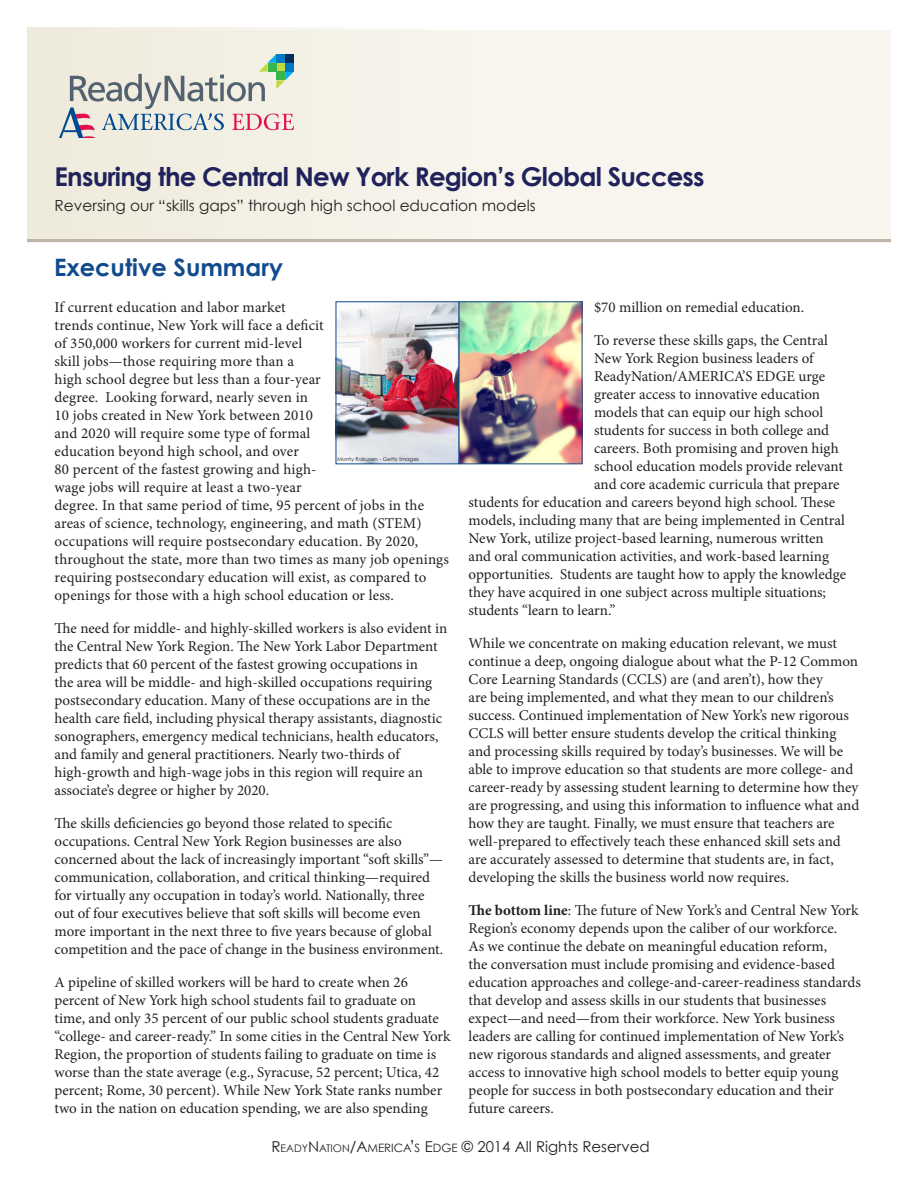
<style>
.page{position:relative;width:918px;height:1188px;background:#fff}
.page>*{position:absolute;margin:0;border:0;box-sizing:border-box;transform-origin:0 0}
.t1{font:700 25.95px "Century Gothic";letter-spacing:-.03em;color:#1f225b}
.t2{font:700 24px "Century Gothic";color:#114b8e}
.t3{font:15.3px "Century Gothic";color:#231f20}
.t4{font:15px/18px "Minion Pro";color:#231f20}
.t5{font:15px "Century Gothic";color:#231f20}
.t6{font:5.55px "Century Gothic";color:#231f20}
.s1{font-weight:700}
.s2{font-style:inherit}
.s3{font-size:10.5px}
.s4{font-size:11.55px}
.s5{font-size:16.5px}
</style>
<div class="page">
<div style="left:27px;top:27px;width:864px;height:212px;background:linear-gradient(to right,#f0eddf,#f9f8f2)"></div>
<hr style="left:27px;top:239px;width:864px;height:3px;background:#beb3a7">
<img style="left:338px;top:303px;width:242px;height:159px">
<div style="left:336px;top:301px;width:123px;height:163px;border:1px solid #114b8e"></div>
<div style="left:459px;top:301px;width:123px;height:163px;border:1px solid #114b8e"></div>
<svg style="left:54px;top:54px;width:240px;height:84px;background:#d4d3cd"></svg>
<p class="t1" style="left:55px;top:160px;width:652px">Ensuring the Central New York Region’s Global Success</p>
<p class="t3" style="left:55px;top:197px;width:483px">Reversing our “skills gaps” through high school education models</p>
<p class="t2" style="left:54px;top:253px;width:230px">Executive Summary</p>
<p class="t4" style="left:55px;top:299px;width:396px">If current education and labor market<br>trends continue, New York will face a deficit<br>of 350,000 workers for current mid-level<br>skill jobs—those requiring more than a<br>high school degree but less than a four-year<br>degree. Looking forward, nearly seven in<br>10 jobs created in New York between 2010<br>and 2020 will require some type of formal<br>education beyond high school, and over<br>80 percent of the fastest growing and high-<br>wage jobs will require at least a two-year<br>degree. In that same period of time, 95 percent of jobs in the areas of science, technology, engineering, and math (STEM) occupations will require postsecondary education. By 2020, throughout the state, more than two times as many job openings requiring postsecondary education will exist, as compared to openings for those with a high school education or less.</p>
<p class="t4" style="left:55px;top:620px;width:394px">The need for middle- and highly-skilled workers is also evident in the Central New York Region. The New York Labor Department predicts that 60 percent of the fastest growing occupations in<br>the area will be middle- and high-skilled occupations requiring postsecondary education. Many of these occupations are in the health care field, including physical therapy assistants, diagnostic sonographers, emergency medical technicians, health educators, and family and general practitioners. Nearly two-thirds of high-growth and high-wage jobs in this region will require an associate’s degree or higher by 2020.</p>
<p class="t4" style="left:55px;top:815px;width:390px">The skills deficiencies go beyond those related to specific occupations. Central New York Region businesses are also concerned about the lack of increasingly important “soft skills”— communication, collaboration, and critical thinking—required for virtually any occupation in today’s world. Nationally, three out of four executives believe that soft skills will become even more important in the next three to five years because of global competition and the pace of change in the business environment.</p>
<p class="t4" style="left:55px;top:974px;width:398px">A pipeline of skilled workers will be hard to create when 26 percent of New York high school students fail to graduate on<br>time, and only 35 percent of our public school students graduate “college- and career-ready.” In some cities in the Central New York Region, the proportion of students failing to graduate on time is worse than the state average (e.g., Syracuse, 52 percent; Utica, 42 percent; Rome, 30 percent). While New York State ranks number two in the nation on education spending, we are also spending</p>
<p class="t4" style="left:594px;top:299px;width:212px">$70 million on remedial education.</p>
<p class="t4" style="left:594px;top:332px;width:235px">To reverse these skills gaps, the Central</p>
<p class="t4" style="left:594px;top:350px;width:221px">New York Region business leaders of</p>
<p class="t4" style="left:594px;top:368px;width:233px">ReadyNation/AMERICA’S EDGE urge</p>
<p class="t4" style="left:594px;top:386px;width:227px">greater access to innovative education</p>
<p class="t4" style="left:594px;top:404px;width:231px">models that can equip our high school</p>
<p class="t4" style="left:594px;top:422px;width:237px">students for success in both college and</p>
<p class="t4" style="left:594px;top:440px;width:246px">careers. Both promising and proven high</p>
<p class="t4" style="left:594px;top:458px;width:250px">school education models provide relevant</p>
<p class="t4" style="left:594px;top:476px;width:247px">and core academic curricula that prepare</p>
<p class="t4" style="left:469px;top:494px;width:368px">students for education and careers beyond high school. These</p>
<p class="t4" style="left:469px;top:512px;width:378px">models, including many that are being implemented in Central</p>
<p class="t4" style="left:469px;top:530px;width:357px">New York, utilize project-based learning, numerous written</p>
<p class="t4" style="left:469px;top:548px;width:362px">and oral communication activities, and work-based learning</p>
<p class="t4" style="left:469px;top:566px;width:379px">opportunities. Students are taught how to apply the knowledge</p>
<p class="t4" style="left:469px;top:584px;width:359px">they have acquired in one subject across multiple situations;</p>
<p class="t4" style="left:469px;top:602px;width:148px">students “learn to learn.”</p>
<p class="t4" style="left:469px;top:635px;width:392px">While we concentrate on making education relevant, we must continue a deep, ongoing dialogue about what the P-12 Common Core Learning Standards (CCLS) are (and aren’t), how they<br>are being implemented, and what they mean to our children’s success. Continued implementation of New York’s new rigorous CCLS will better ensure students develop the critical thinking and processing skills required by today’s businesses. We will be able to improve education so that students are more college- and career-ready by assessing student learning to determine how they are progressing, and using this information to influence what and how they are taught. Finally, we must ensure that teachers are well-prepared to effectively teach these enhanced skill sets and are accurately assessed to determine that students are, in fact, developing the skills the business world now requires.</p>
<p class="t4" style="left:469px;top:902px;width:394px"><span class="s1">The bottom line</span>: The future of New York’s and Central New York Region’s economy depends upon the caliber of our workforce.<br>As we continue the debate on meaningful education reform,<br>the conversation must include promising and evidence-based education approaches and college-and-career-readiness standards that develop and assess skills in our students that businesses expect—and need—from their workforce. New York business leaders are calling for continued implementation of New York’s new rigorous standards and aligned assessments, and greater access to innovative high school models to better equip young people for success in both postsecondary education and their future careers.</p>
<p class="t5" style="left:272px;top:1138px;width:380px"><span class="s2">R</span><span class="s3">EADY</span><span class="s2">N</span><span class="s3">ATION</span><span class="s2">/A</span><span class="s4">MERICA</span><span class="s5">’</span><span class="s4">S</span> <span class="s2">E</span><span class="s4">DGE</span> © 2014 All Rights Reserved</p>
<p class="t6" style="left:337px;top:456px;width:83px">Monty Rakusen - Getty Images</p>
</div>
